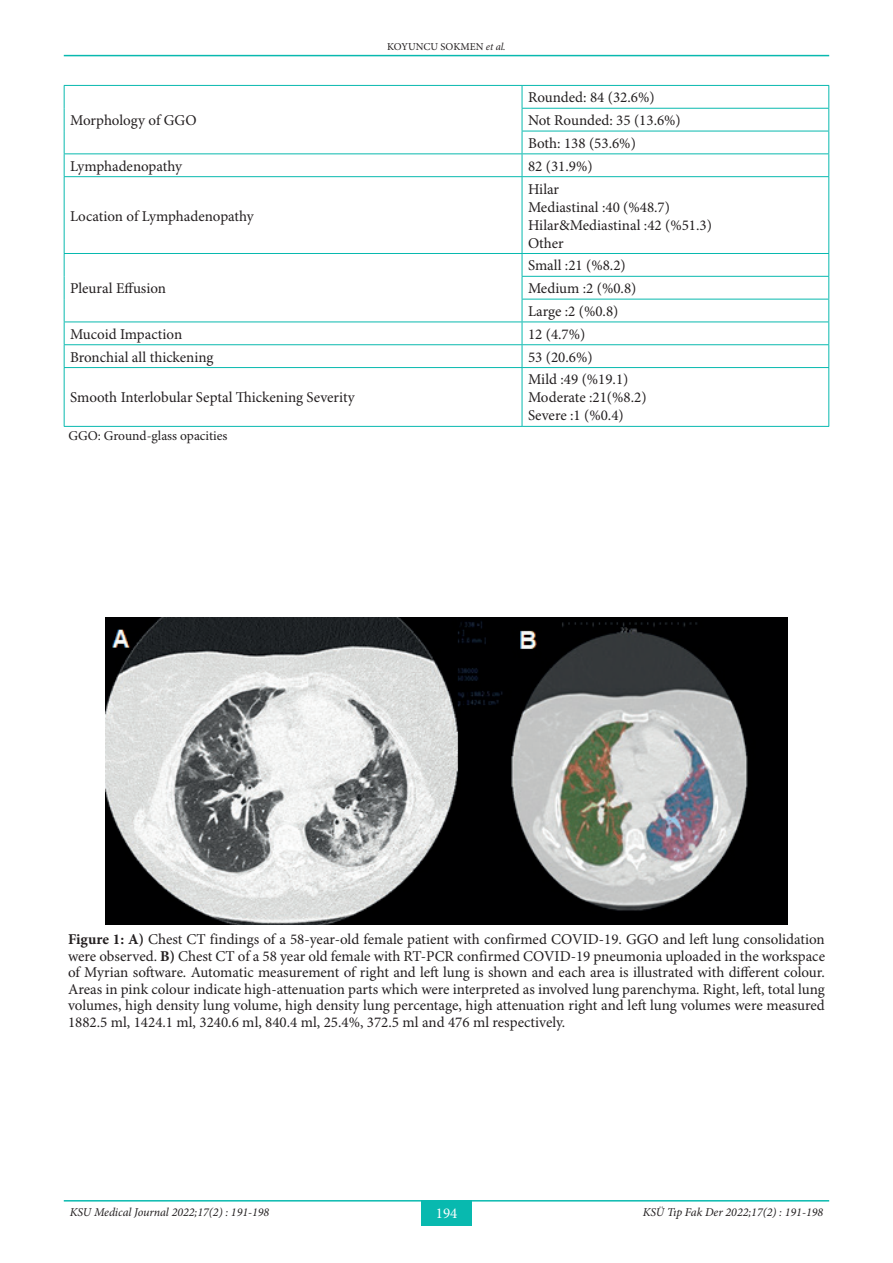
<style>
.page{position:relative;width:893px;height:1263px;background:#fff}
.page>*{position:absolute;margin:0;border:0;box-sizing:border-box;transform-origin:0 0}
.t1{font:15px/16.5px "Minion Pro";color:#231f20}
.t2{font:15px "Minion Pro";color:#fff}
.t3{font:13.5px "Minion Pro";color:#231f20}
.t4{font:italic 12px "Minion Pro";color:#231f20}
.t5{font:10.5px "Minion Pro";color:#231f20}
.s1{font-style:italic}
.s2{font-weight:700}
</style>
<div class="page">
<div style="left:421px;top:1201px;width:51px;height:25px;background:#08b9af"></div>
<hr style="left:64px;top:1200px;width:357px;height:1px;background:#08b9af">
<hr style="left:421px;top:1200px;width:51px;height:1px;background:#08b9af">
<hr style="left:472px;top:1200px;width:357px;height:1px;background:#08b9af">
<hr style="left:64px;top:55px;width:765px;height:1px;background:#08b9af">
<img style="left:105px;top:618px;width:683px;height:307px">
<svg style="left:65px;top:86px;width:763px;height:340px"></svg>
<hr style="left:64px;top:85px;width:458px;height:1px;background:#08b9af">
<hr style="left:522px;top:85px;width:307px;height:1px;background:#08b9af">
<hr style="left:522px;top:108px;width:307px;height:1px;background:#08b9af">
<hr style="left:522px;top:131px;width:307px;height:1px;background:#08b9af">
<hr style="left:64px;top:153px;width:458px;height:1px;background:#08b9af">
<hr style="left:522px;top:153px;width:307px;height:1px;background:#08b9af">
<svg style="left:522px;top:86px;width:1px;height:90px"></svg>
<hr style="left:64px;top:176px;width:458px;height:1px;background:#08b9af">
<hr style="left:522px;top:176px;width:307px;height:1px;background:#08b9af">
<hr style="left:522px;top:177px;width:1px;height:76px;background:#08b9af">
<hr style="left:64px;top:253px;width:458px;height:1px;background:#08b9af">
<hr style="left:522px;top:253px;width:307px;height:1px;background:#08b9af">
<hr style="left:522px;top:276px;width:307px;height:1px;background:#08b9af">
<hr style="left:522px;top:299px;width:307px;height:1px;background:#08b9af">
<hr style="left:64px;top:322px;width:458px;height:1px;background:#08b9af">
<hr style="left:522px;top:322px;width:307px;height:1px;background:#08b9af">
<hr style="left:64px;top:344px;width:458px;height:1px;background:#08b9af">
<hr style="left:522px;top:344px;width:307px;height:1px;background:#08b9af">
<svg style="left:522px;top:254px;width:1px;height:113px"></svg>
<hr style="left:64px;top:367px;width:458px;height:1px;background:#08b9af">
<hr style="left:522px;top:367px;width:307px;height:1px;background:#08b9af">
<hr style="left:522px;top:368px;width:1px;height:58px;background:#08b9af">
<svg style="left:64px;top:86px;width:1px;height:90px"></svg>
<svg style="left:828px;top:86px;width:1px;height:90px"></svg>
<hr style="left:64px;top:177px;width:1px;height:76px;background:#08b9af">
<hr style="left:828px;top:177px;width:1px;height:76px;background:#08b9af">
<svg style="left:64px;top:254px;width:1px;height:113px"></svg>
<svg style="left:828px;top:254px;width:1px;height:113px"></svg>
<hr style="left:64px;top:368px;width:1px;height:58px;background:#08b9af">
<hr style="left:828px;top:368px;width:1px;height:58px;background:#08b9af">
<hr style="left:64px;top:426px;width:458px;height:1px;background:#08b9af">
<hr style="left:522px;top:426px;width:307px;height:1px;background:#08b9af">
<p class="t1" style="left:70px;top:113px;width:128px">Morphology of GGO</p>
<p class="t5" style="left:387px;top:40px;width:120px">KOYUNCU SOKMEN <span class="s1">et al.</span></p>
<p class="t1" style="left:528px;top:87px;width:154px;line-height:22.8px">Rounded: 84 (32.6%)<br>Not Rounded: 35 (13.6%)<br>Both: 138 (53.6%)</p>
<p class="t1" style="left:70px;top:158px;width:113px">Lymphadenopathy</p>
<p class="t1" style="left:528px;top:158px;width:66px">82 (31.9%)</p>
<p class="t1" style="left:70px;top:208px;width:185px">Location of Lymphadenopathy</p>
<p class="t1" style="left:528px;top:180px;width:185px;line-height:18px">Hilar<br>Mediastinal :40 (%48.7)<br>Hilar&amp;Mediastinal :42 (%51.3)<br>Other</p>
<p class="t1" style="left:70px;top:281px;width:98px">Pleural Effusion</p>
<p class="t1" style="left:528px;top:255px;width:110px;line-height:22.8px">Small :21 (%8.2)<br>Medium :2 (%0.8)<br>Large :2 (%0.8)</p>
<p class="t1" style="left:70px;top:326px;width:114px">Mucoid Impaction</p>
<p class="t1" style="left:528px;top:326px;width:59px">12 (4.7%)</p>
<p class="t1" style="left:70px;top:349px;width:145px">Bronchial all thickening</p>
<p class="t1" style="left:528px;top:349px;width:66px">53 (20.6%)</p>
<p class="t1" style="left:70px;top:390px;width:286px">Smooth Interlobular Septal Thickening Severity</p>
<p class="t1" style="left:528px;top:371px;width:120px;line-height:18px">Mild :49 (%19.1)<br>Moderate :21(%8.2)<br>Severe :1 (%0.4)</p>
<p class="t3" style="left:68px;top:428px;width:161px">GGO: Ground-glass opacities</p>
<p class="t1" style="left:68px;top:932px;width:758px;text-align:justify"><span class="s2">Figure 1: A)</span> Chest CT findings of a 58-year-old female patient with confirmed COVID-19. GGO and left lung consolidation were observed. <span class="s2">B)</span> Chest CT of a 58 year old female with RT-PCR confirmed COVID-19 pneumonia uploaded in the workspace of Myrian software. Automatic measurement of right and left lung is shown and each area is illustrated with different colour.<br>Areas in pink colour indicate high-attenuation parts which were interpreted as involved lung parenchyma. Right, left, total lung volumes, high density lung volume, high density lung percentage, high attenuation right and left lung volumes were measured 1882.5 ml, 1424.1 ml, 3240.6 ml, 840.4 ml, 25.4%, 372.5 ml and 476 ml respectively.</p>
<p class="t4" style="left:70px;top:1203px;width:201px">KSU Medical Journal 2022;17(2) : 191-198</p>
<p class="t2" style="left:436px;top:1204px;width:23px">194</p>
<p class="t4" style="left:643px;top:1203px;width:182px">KSÜ Tıp Fak Der 2022;17(2) : 191-198</p>
</div>
